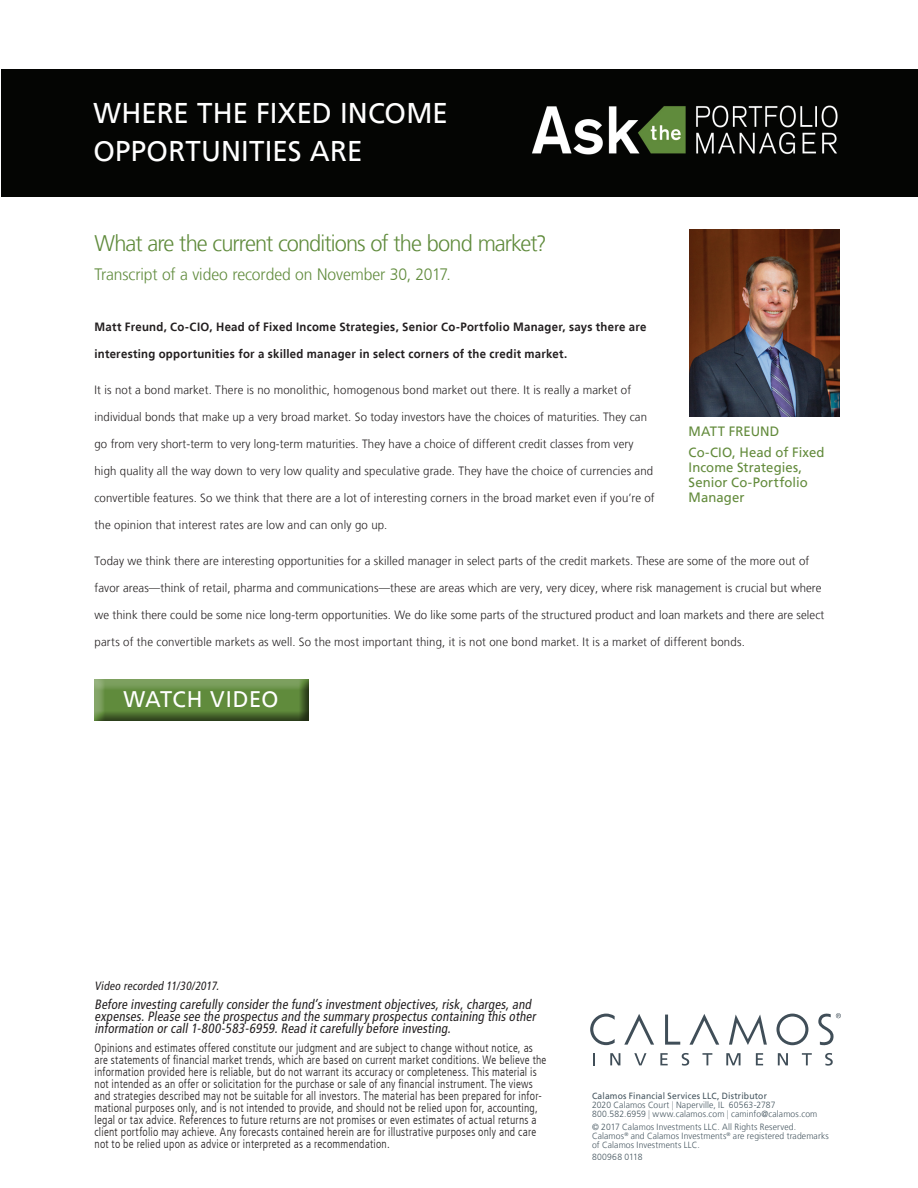
<style>
.page{position:relative;width:918px;height:1188px;background:#fff}
.page>*{position:absolute;margin:0;border:0;box-sizing:border-box;transform-origin:0 0}
.t1{font:28.5px/37.5px "Frutiger LT";letter-spacing:.005em;color:#fff}
.t2{font:300 22.5px "Frutiger LT";letter-spacing:-.045em;color:#608b3c}
.t3{font:22.5px "Frutiger LT";letter-spacing:.025em;color:#fff}
.t4{font:300 16.5px "Frutiger LT";letter-spacing:-.005em;color:#608b3c;scale:.95 1}
.t5{font:italic condensed 13.5px/12px "Frutiger LT";color:#231f20;scale:.95 1}
.t6{font:13.5px/15px "Frutiger LT";letter-spacing:.01em;color:#638b3c}
.t7{font:300 12px "Frutiger LT";letter-spacing:.01em;color:#231f20;scale:.95 1}
.t8{font:300 condensed 12px/12px "Frutiger LT";letter-spacing:.02em;color:#231f20;scale:.95 1}
.t9{font:700 12px "Frutiger LT";letter-spacing:.025em;color:#231f20;scale:.95 1}
.t10{font:italic condensed 12px "Frutiger LT";color:#231f20;scale:.95 1}
.t11{font:300 9px/9px "Frutiger LT";letter-spacing:.015em;color:#45555f;scale:.95 1}
.s1{font-weight:400}
.s2{color:#959ca1}
</style>
<div class="page">
<div style="left:1px;top:69px;width:917px;height:127px;background:#040503"></div>
<img style="left:689px;top:230px;width:151px;height:186px">
<svg style="left:665px;top:1015px;width:15px;height:30px"></svg>
<svg style="left:729px;top:1014px;width:38px;height:31px"></svg>
<svg style="left:776px;top:1014px;width:32px;height:31px"></svg>
<svg style="left:624px;top:1014px;width:30px;height:31px"></svg>
<svg style="left:689px;top:1014px;width:30px;height:31px"></svg>
<svg style="left:590px;top:1014px;width:25px;height:31px"></svg>
<svg style="left:818px;top:1013px;width:23px;height:33px"></svg>
<svg style="left:593px;top:1053px;width:2px;height:12px"></svg>
<svg style="left:610px;top:1053px;width:10px;height:12px"></svg>
<svg style="left:634px;top:1053px;width:12px;height:12px"></svg>
<svg style="left:660px;top:1053px;width:8px;height:12px"></svg>
<svg style="left:682px;top:1053px;width:7px;height:13px"></svg>
<svg style="left:702px;top:1053px;width:10px;height:12px"></svg>
<svg style="left:726px;top:1053px;width:15px;height:12px"></svg>
<svg style="left:756px;top:1053px;width:7px;height:12px"></svg>
<svg style="left:778px;top:1053px;width:10px;height:12px"></svg>
<svg style="left:802px;top:1053px;width:10px;height:12px"></svg>
<svg style="left:825px;top:1053px;width:8px;height:13px"></svg>
<div style="left:92px;top:675px;width:218px;height:47px;background:#231f20;opacity:.75"></div>
<h1 class="t1" style="left:93px;top:95px;width:356px">WHERE THE FIXED INCOME<br>OPPORTUNITIES ARE</h1>
<h2 class="t2" style="left:94px;top:230px;width:454px">What are the current conditions of the bond market?</h2>
<h3 class="t4" style="left:94px;top:265px;width:377px">Transcript of a video recorded on November 30, 2017.</h3>
<p class="t9" style="left:94px;top:320px;width:583px">Matt Freund, Co-CIO, Head of Fixed Income Strategies, Senior Co-Portfolio Manager, says there are</p>
<p class="t9" style="left:94px;top:347px;width:499px">interesting opportunities for a skilled manager in select corners of the credit market.</p>
<p class="t7" style="left:94px;top:383px;width:566px">It is not a bond market. There is no monolithic, homogenous bond market out there. It is really a market of</p>
<p class="t7" style="left:94px;top:410px;width:583px">individual bonds that make up a very broad market. So today investors have the choices of maturities. They can</p>
<p class="t7" style="left:94px;top:437px;width:569px">go from very short-term to very long-term maturities. They have a choice of different credit classes from very</p>
<p class="t7" style="left:94px;top:464px;width:590px">high quality all the way down to very low quality and speculative grade. They have the choice of currencies and</p>
<p class="t7" style="left:94px;top:491px;width:591px">convertible features. So we think that there are a lot of interesting corners in the broad market even if you’re of</p>
<p class="t7" style="left:94px;top:518px;width:310px">the opinion that interest rates are low and can only go up.</p>
<p class="t7" style="left:94px;top:554px;width:754px">Today we think there are interesting opportunities for a skilled manager in select parts of the credit markets. These are some of the more out of</p>
<p class="t7" style="left:94px;top:581px;width:767px">favor areas—think of retail, pharma and communications—these are areas which are very, very dicey, where risk management is crucial but where</p>
<p class="t7" style="left:94px;top:608px;width:770px">we think there could be some nice long-term opportunities. We do like some parts of the structured product and loan markets and there are select</p>
<p class="t7" style="left:94px;top:635px;width:686px">parts of the convertible markets as well. So the most important thing, it is not one bond market. It is a market of different bonds.</p>
<p class="t6" style="left:689px;top:420px;width:137px;line-height:21.8px">MATT FREUND<br>Co-CIO, Head of Fixed</p>
<p class="t6" style="left:689px;top:460px;width:121px">Income Strategies,<br>Senior Co-Portfolio<br>Manager</p>
<h2 class="t3" style="left:123px;top:686px;width:157px">WATCH VIDEO</h2>
<p class="t10" style="left:94px;top:979px;width:135px">Video recorded 11/30/2017.</p>
<p class="t5" style="left:94px;top:998px;width:468px">Before investing carefully consider the fund’s investment objectives, risk, charges, and expenses. Please see the prospectus and the summary prospectus containing this other information or call 1-800-583-6959. Read it carefully before investing.</p>
<p class="t8" style="left:94px;top:1042px;width:477px">Opinions and estimates offered constitute our judgment and are subject to change without notice, as are statements of financial market trends, which are based on current market conditions. We believe the information provided here is reliable, but do not warrant its accuracy or completeness. This material is not intended as an offer or solicitation for the purchase or sale of any financial instrument. The views and strategies described may not be suitable for all investors. The material has been prepared for infor&shy;mational purposes only, and is not intended to provide, and should not be relied upon for, accounting, legal or tax advice. References to future returns are not promises or even estimates of actual returns a client portfolio may achieve. Any forecasts contained herein are for illustrative purposes only and care not to be relied upon as advice or interpreted as a recommendation.</p>
<p class="t11" style="left:592px;top:1092px;width:239px"><span class="s1">Calamos Financial Services LLC, Distributor<br></span>2020 Calamos Court <span class="s2">|</span> Naperville, IL 60563-2787<br>800.582.6959 <span class="s2">|</span> www.calamos.com <span class="s2">|</span> caminfo@calamos.com</p>
<p class="t11" style="left:592px;top:1122px;width:251px">© 2017 Calamos Investments LLC. All Rights Reserved.<br>Calamos<sup>®</sup> and Calamos Investments<sup>®</sup> are registered trademarks of Calamos Investments LLC.</p>
<p class="t11" style="left:592px;top:1152px;width:55px">800968 0118</p>
</div>
